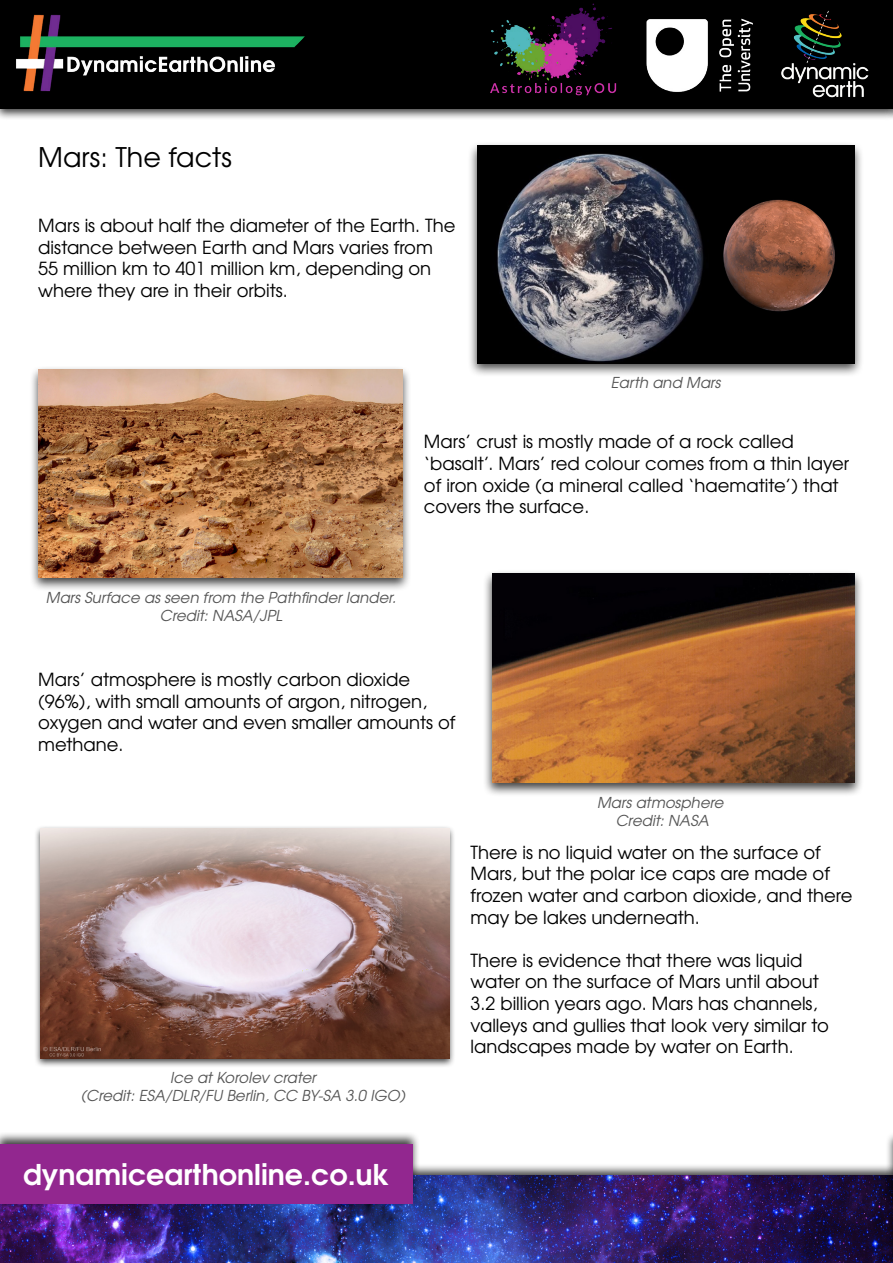
<style>
.page{position:relative;width:893px;height:1263px;background:#fff}
.page>*{position:absolute;margin:0;border:0;box-sizing:border-box;transform-origin:0 0}
.t1{font:700 28.5px "Te X Gyre Adventor";color:#fff}
.t2{font:27px "Te X Gyre Adventor";color:#000}
.t3{font:18px/21.6px "Te X Gyre Adventor";color:#000}
.t4{font:italic 15px/18px "Te X Gyre Adventor";color:#555;text-align:center}
</style>
<div class="page">
<div style="left:0;top:0;width:893px;height:121px;background:#000;opacity:.75"></div>
<div style="left:0;top:0;width:893px;height:108px;background:#000"></div>
<div style="left:885px;top:0;width:8px;height:121px;background:#000"></div>
<img style="left:16px;top:14px;width:289px;height:78px">
<img style="left:781px;top:10px;width:88px;height:88px">
<div style="left:0;top:1163px;width:893px;height:100px;background:#000;opacity:.75"></div>
<img style="left:0;top:1176px;width:885px;height:87px">
<div style="left:885px;top:1163px;width:8px;height:100px;background:#000;opacity:.75"></div>
<hr style="left:892px;top:1176px;width:1px;height:87px;background:#000;opacity:.75">
<div style="left:0;top:1131px;width:421px;height:76px;background:#000;opacity:.75"></div>
<div style="left:0;top:1144px;width:412px;height:59px;background:#92278f"></div>
<div style="left:885px;top:1131px;width:8px;height:76px;background:#000;opacity:.75"></div>
<hr style="left:892px;top:1144px;width:1px;height:59px;background:#92278f">
<img style="left:437px;top:3px;width:207px;height:112px">
<img style="left:644px;top:18px;width:111px;height:101px">
<div style="left:467px;top:141px;width:397px;height:237px;background:#000;opacity:.75"></div>
<img style="left:477px;top:146px;width:378px;height:217px">
<div style="left:34px;top:825px;width:422px;height:243px;background:#000;opacity:.75"></div>
<img style="left:40px;top:828px;width:409px;height:230px">
<div style="left:29px;top:365px;width:383px;height:227px;background:#000;opacity:.75"></div>
<img style="left:38px;top:370px;width:365px;height:208px">
<div style="left:483px;top:569px;width:381px;height:228px;background:#000;opacity:.75"></div>
<img style="left:492px;top:574px;width:363px;height:209px">
<h2 class="t2" style="left:38px;top:136px;width:195px">Mars: The facts</h2>
<p class="t3" style="left:38px;top:214px;width:419px">Mars is about half the diameter of the Earth. The distance between Earth and Mars varies from 55 million km to 401 million km, depending on where they are in their orbits.</p>
<p class="t4" style="left:611px;top:372px;width:111px">Earth and Mars</p>
<p class="t3" style="left:424px;top:430px;width:427px">Mars’ crust is mostly made of a rock called ‘basalt’. Mars’ red colour comes from a thin layer of iron oxide (a mineral called ‘haematite’) that covers the surface.</p>
<p class="t4" style="left:46px;top:587px;width:352px">Mars Surface as seen from the Pathfinder lander.<br>Credit: NASA/JPL</p>
<p class="t3" style="left:38px;top:667px;width:419px">Mars’ atmosphere is mostly carbon dioxide (96%), with small amounts of argon, nitrogen, oxygen and water and even smaller amounts of methane.</p>
<p class="t4" style="left:81px;top:1068px;width:326px">Ice at Korolev crater<br>(Credit: ESA/DLR/FU Berlin, CC BY-SA 3.0 IGO)</p>
<p class="t4" style="left:597px;top:792px;width:128px">Mars atmosphere<br>Credit: NASA</p>
<p class="t3" style="left:470px;top:840px;width:383px">There is no liquid water on the surface of Mars, but the polar ice caps are made of frozen water and carbon dioxide, and there may be lakes underneath.</p>
<p class="t3" style="left:470px;top:948px;width:360px">There is evidence that there was liquid water on the surface of Mars until about 3.2 billion years ago. Mars has channels, valleys and gullies that look very similar to landscapes made by water on Earth.</p>
<h1 class="t1" style="left:23px;top:1150px;width:368px">dynamicearthonline.co.uk</h1>
</div>
